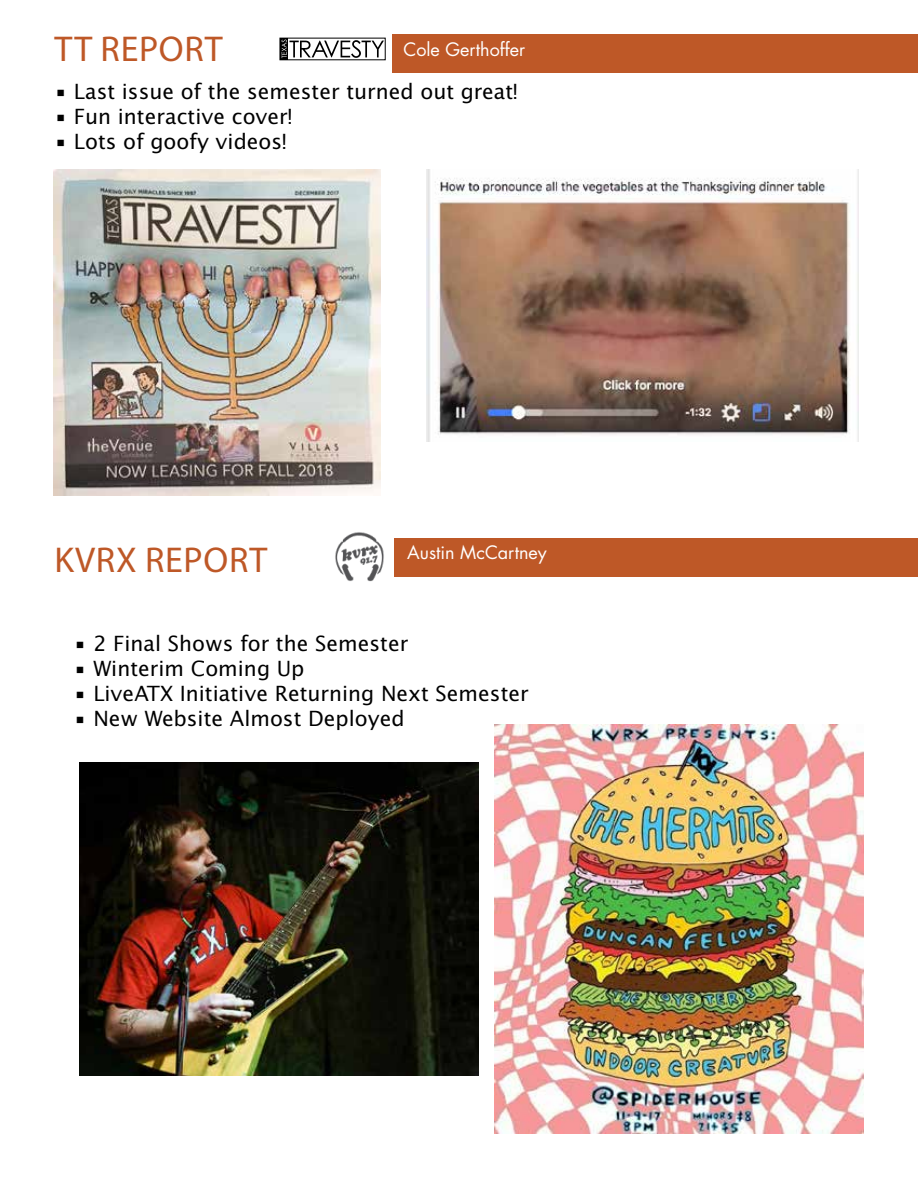
<style>
.page{position:relative;width:918px;height:1188px;background:#fff}
.page>*{position:absolute;margin:0;border:0;box-sizing:border-box;transform-origin:0 0}
.t1{font:36px "Myriad Pro";letter-spacing:.02em;color:#be5827}
.t2{font:21px "Lucida Sans Std";color:#000}
.t3{font:18px "Futura Std";color:#fff}
</style>
<div class="page">
<div style="left:394px;top:538px;width:524px;height:38px;background:#be5827"></div>
<svg style="left:280px;top:38px;width:8px;height:22px"></svg>
<svg style="left:282px;top:40px;width:102px;height:18px"></svg>
<div style="left:393px;top:34px;width:525px;height:39px;background:#be5827"></div>
<img style="left:335px;top:532px;width:49px;height:50px">
<img style="left:79px;top:762px;width:399px;height:313px">
<img style="left:495px;top:725px;width:369px;height:409px">
<img style="left:54px;top:170px;width:326px;height:326px">
<img style="left:427px;top:170px;width:431px;height:272px">
<h1 class="t1" style="left:54px;top:27px;width:170px">TT REPORT</h1>
<p class="t3" style="left:404px;top:38px;width:123px">Cole Gerthoffer</p>
<p class="t2" style="left:54px;top:79px;width:465px">• Last issue of the semester turned out great!</p>
<p class="t2" style="left:54px;top:104px;width:240px">• Fun interactive cover!</p>
<p class="t2" style="left:54px;top:130px;width:234px">• Lots of goofy videos!</p>
<h1 class="t1" style="left:54px;top:537px;width:214px">KVRX REPORT</h1>
<p class="t3" style="left:407px;top:541px;width:141px">Austin McCartney</p>
<p class="t2" style="left:73px;top:631px;width:336px">• 2 Final Shows for the Semester</p>
<p class="t2" style="left:73px;top:656px;width:233px">• Winterim Coming Up</p>
<p class="t2" style="left:73px;top:681px;width:457px">• LiveATX Initiative Returning Next Semester</p>
<p class="t2" style="left:73px;top:707px;width:333px">• New Website Almost Deployed</p>
</div>
